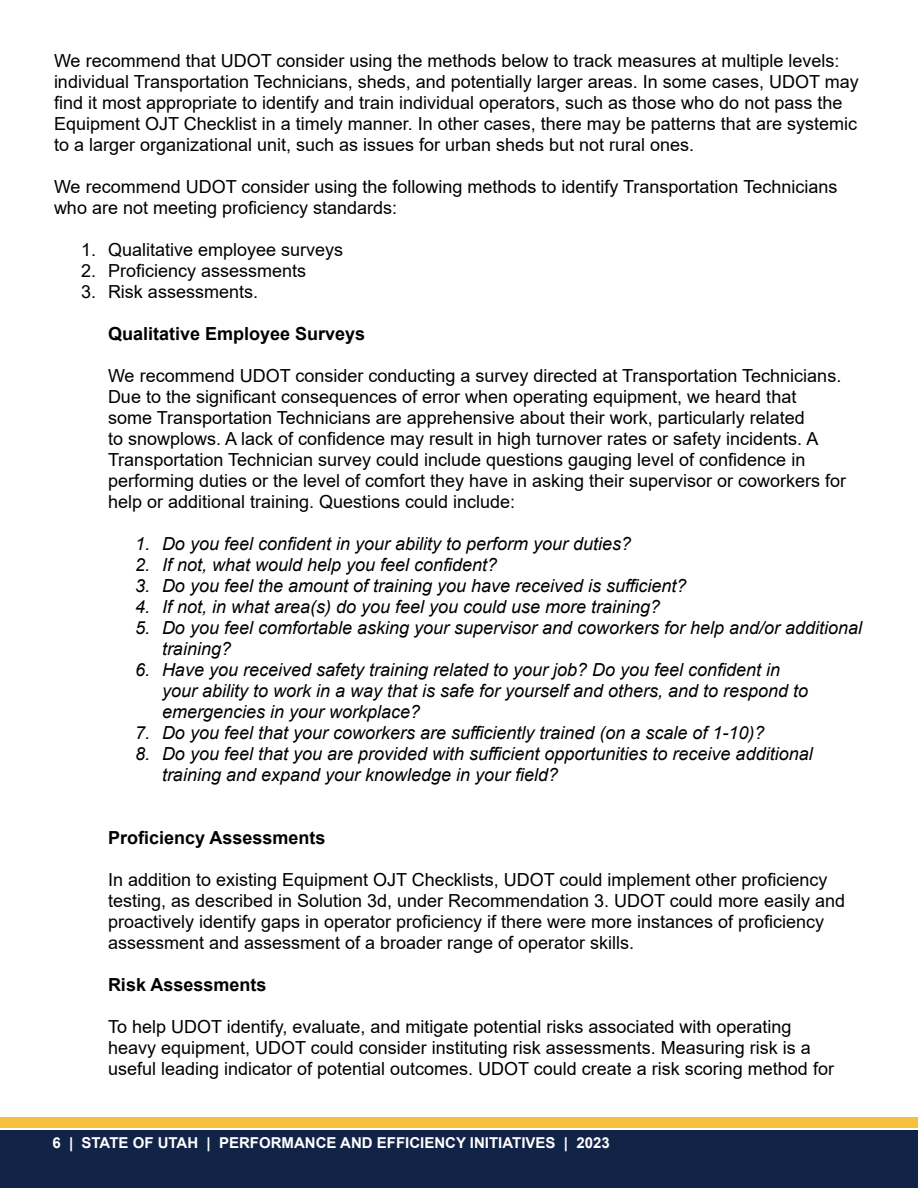
<style>
.page{position:relative;width:918px;height:1188px;background:#fff}
.page>*{position:absolute;margin:0;border:0;box-sizing:border-box;transform-origin:0 0}
.t1{font:18px/21px "Arial";color:#000}
.t2{font:italic 18px/21px "Arial";color:#000}
.t3{font:700 18px "Arial";color:#000}
.t4{font:700 15px "Arial";color:#fff}
</style>
<div class="page">
<div style="left:0;top:1117px;width:918px;height:54px;background:#f6c13e"></div>
<div style="left:0;top:1128px;width:918px;height:54px;background:linear-gradient(to right,#112347,#112347)"></div>
<div style="left:0;top:1131px;width:918px;height:57px;background:#112347"></div>
<p class="t1" style="left:54px;top:50px;width:806px">We recommend that UDOT consider using the methods below to track measures at multiple levels: individual Transportation Technicians, sheds, and potentially larger areas. In some cases, UDOT may find it most appropriate to identify and train individual operators, such as those who do not pass the Equipment OJT Checklist in a timely manner. In other cases, there may be patterns that are systemic to a larger organizational unit, such as issues for urban sheds but not rural ones.</p>
<p class="t1" style="left:54px;top:176px;width:785px">We recommend UDOT consider using the following methods to identify Transportation Technicians who are not meeting proficiency standards:</p>
<p class="t1" style="left:81px;top:239px;width:264px">1. Qualitative employee surveys</p>
<p class="t1" style="left:81px;top:260px;width:227px">2. Proficiency assessments</p>
<p class="t1" style="left:81px;top:281px;width:179px">3. Risk assessments.</p>
<p class="t3" style="left:108px;top:321px;width:259px">Qualitative Employee Surveys</p>
<p class="t1" style="left:108px;top:365px;width:740px">We recommend UDOT consider conducting a survey directed at Transportation Technicians.<br>Due to the significant consequences of error when operating equipment, we heard that<br>some Transportation Technicians are apprehensive about their work, particularly related<br>to snowplows. A lack of confidence may result in high turnover rates or safety incidents. A Transportation Technician survey could include questions gauging level of confidence in performing duties or the level of comfort they have in asking their supervisor or coworkers for help or additional training. Questions could include:</p>
<p class="t2" style="left:135px;top:534px;width:498px">1. Do you feel confident in your ability to perform your duties?</p>
<p class="t2" style="left:135px;top:555px;width:364px">2. If not, what would help you feel confident?</p>
<p class="t2" style="left:135px;top:576px;width:553px">3. Do you feel the amount of training you have received is sufficient?</p>
<p class="t2" style="left:135px;top:597px;width:527px">4. If not, in what area(s) do you feel you could use more training?</p>
<p class="t2" style="left:162px;top:618px;width:702px;text-indent:-27px">5. Do you feel comfortable asking your supervisor and coworkers for help and/or additional training?</p>
<p class="t2" style="left:162px;top:660px;width:648px;text-indent:-27px">6. Have you received safety training related to your job? Do you feel confident in your ability to work in a way that is safe for yourself and others, and to respond to emergencies in your workplace?</p>
<p class="t2" style="left:135px;top:723px;width:631px">7. Do you feel that your coworkers are sufficiently trained (on a scale of 1-10)?</p>
<p class="t2" style="left:162px;top:744px;width:652px;text-indent:-27px">8. Do you feel that you are provided with sufficient opportunities to receive additional training and expand your knowledge in your field?</p>
<p class="t3" style="left:108px;top:825px;width:219px">Proficiency Assessments</p>
<p class="t1" style="left:108px;top:869px;width:739px">In addition to existing Equipment OJT Checklists, UDOT could implement other proficiency testing, as described in Solution 3d, under Recommendation 3. UDOT could more easily and proactively identify gaps in operator proficiency if there were more instances of proficiency assessment and assessment of a broader range of operator skills.</p>
<p class="t3" style="left:108px;top:972px;width:160px">Risk Assessments</p>
<p class="t1" style="left:108px;top:1016px;width:728px">To help UDOT identify, evaluate, and mitigate potential risks associated with operating heavy equipment, UDOT could consider instituting risk assessments. Measuring risk is a useful leading indicator of potential outcomes. UDOT could create a risk scoring method for</p>
<p class="t4" style="left:52px;top:1132px;width:559px">6 | STATE OF UTAH | PERFORMANCE AND EFFICIENCY INITIATIVES | 2023</p>
</div>
